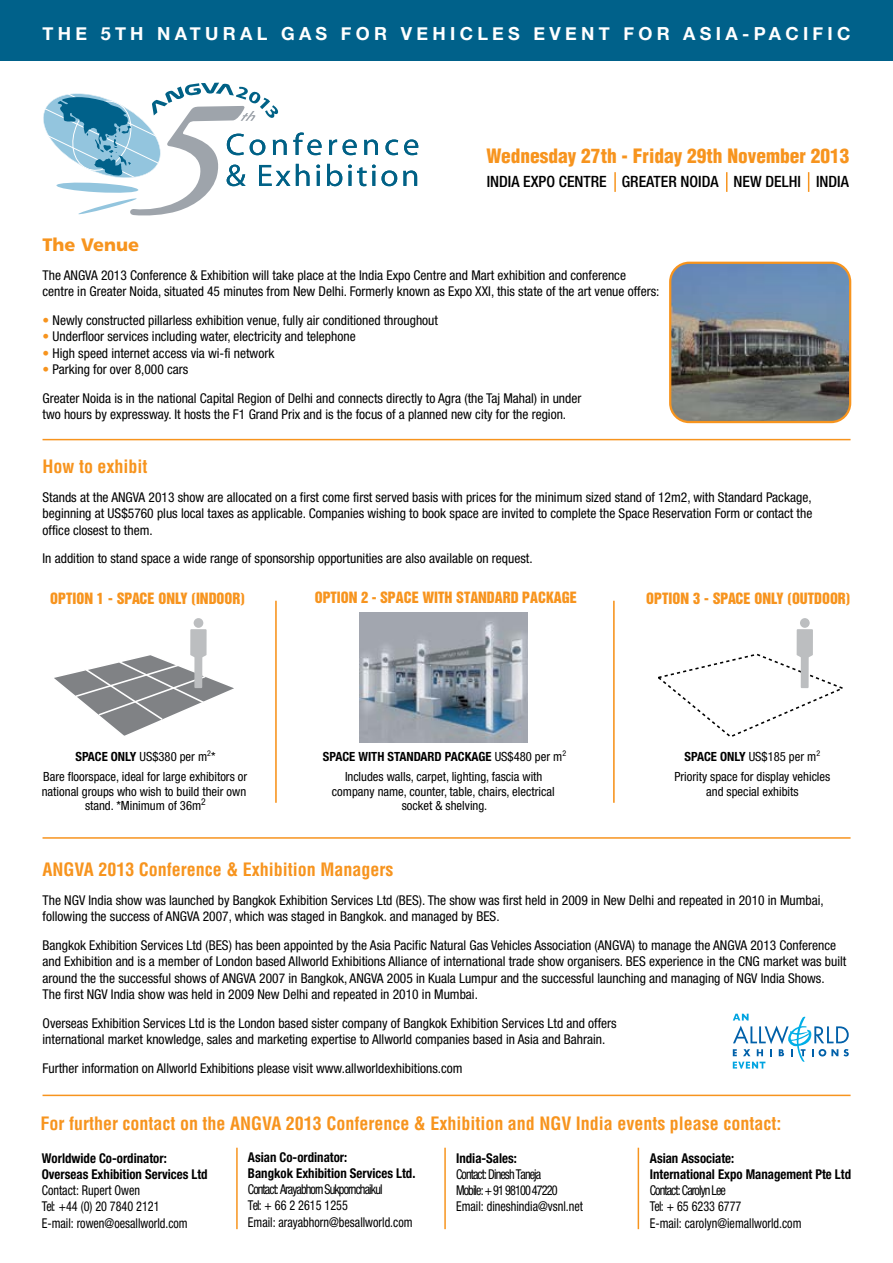
<style>
.page{position:relative;width:893px;height:1263px;background:#fff}
.page>*{position:absolute;margin:0;border:0;box-sizing:border-box;transform-origin:0 0}
.t1{font:900 condensed 19.35px "Helvetica";color:#f7941e}
.t2{font:700 condensed 18px "Helvetica";color:#f7941e}
.t3{font:700 18px "Helvetica Neue";letter-spacing:.24em;color:#fff}
.t4{font:900 18px "Frutiger";color:#f7941e}
.t5{font:500 condensed 15.6px "Helvetica Neue";color:#000}
.t6{font:14.25px "Helvetica Inserat";color:#f7941e}
.t7{font:condensed 13.5px/16.5px "Helvetica Neue";color:#000}
.t8{font:condensed 13.5px/16.2px "Helvetica Neue";color:#000;scale:.9 1}
.t9{font:700 condensed 13.5px/16.2px "Helvetica Neue";color:#000;scale:.95 1}
.t10{font:condensed 13.5px/16.2px "Helvetica Neue";letter-spacing:-.075em;color:#000;scale:.9 1}
.t11{font:condensed 12.6px/20.5px "Helvetica Neue";color:#000;text-align:center}
.s1{font-weight:700;color:#f7941e}
.s2{font-weight:700}
</style>
<div class="page">
<hr style="left:236px;top:1148px;width:2px;height:81px;background:#f7941e">
<hr style="left:444px;top:1148px;width:2px;height:81px;background:#f7941e">
<hr style="left:638px;top:1148px;width:1px;height:81px;background:#f7941e">
<svg style="left:43px;top:83px;width:375px;height:133px"></svg>
<img style="left:670px;top:263px;width:180px;height:159px">
<div style="left:669px;top:262px;width:182px;height:161px;border:2px solid #f7941e;border-radius:19px"></div>
<hr style="left:43px;top:1094px;width:808px;height:2px;background:#f7941e">
<hr style="left:275px;top:601px;width:2px;height:202px;background:#f7941e">
<hr style="left:613px;top:601px;width:2px;height:202px;background:#f7941e">
<svg style="left:54px;top:655px;width:180px;height:81px"></svg>
<div style="left:194px;top:618px;width:9px;height:10px;background:#bcbec0;border-radius:50%"></div>
<div style="left:190px;top:629px;width:17px;height:27px;background:#bcbec0"></div>
<div style="left:194px;top:653px;width:8px;height:35px;background:#bcbec0"></div>
<svg style="left:658px;top:653px;width:185px;height:84px"></svg>
<div style="left:800px;top:618px;width:10px;height:10px;background:#bcbec0;border-radius:50%"></div>
<div style="left:797px;top:629px;width:16px;height:27px;background:#bcbec0"></div>
<div style="left:801px;top:653px;width:8px;height:35px;background:#bcbec0"></div>
<img style="left:360px;top:612px;width:168px;height:130px">
<hr style="left:43px;top:837px;width:808px;height:2px;background:#f7941e">
<hr style="left:43px;top:439px;width:808px;height:1px;background:#f7941e">
<hr style="left:614px;top:172px;width:2px;height:20px;background:#f7941e">
<svg style="left:726px;top:172px;width:1px;height:20px"></svg>
<svg style="left:808px;top:172px;width:1px;height:20px"></svg>
<div style="left:0;top:1px;width:893px;height:60px;background:#00618a"></div>
<svg style="left:733px;top:1014px;width:116px;height:55px"></svg>
<h2 class="t3" style="left:42px;top:22px;width:810px">THE 5TH NATURAL GAS FOR VEHICLES EVENT FOR ASIA-PACIFIC</h2>
<h1 class="t1" style="left:486px;top:143px;width:364px">Wednesday 27th - Friday 29th November 2013</h1>
<p class="t5" style="left:487px;top:172px;width:364px">INDIA EXPO CENTRE GREATER NOIDA NEW DELHI INDIA</p>
<h2 class="t4" style="left:43px;top:234px;width:98px">The Venue</h2>
<p class="t7" style="left:43px;top:267px;width:618px">The ANGVA 2013 Conference &amp; Exhibition will take place at the India Expo Centre and Mart exhibition and conference centre in Greater Noida, situated 45 minutes from New Delhi. Formerly known as Expo XXI, this state of the art venue offers:</p>
<p class="t7" style="left:43px;top:312px;width:397px"><span class="s1">•</span> Newly constructed pillarless exhibition venue, fully air conditioned throughout</p>
<p class="t7" style="left:43px;top:328px;width:315px"><span class="s1">•</span> Underfloor services including water, electricity and telephone</p>
<p class="t7" style="left:43px;top:345px;width:233px"><span class="s1">•</span> High speed internet access via wi-fi network</p>
<p class="t7" style="left:43px;top:355px;width:540px;line-height:28.5px"><span class="s1">•</span> Parking for over 8,000 cars<br>Greater Noida is in the national Capital Region of Delhi and connects directly to Agra (the Taj Mahal) in under</p>
<p class="t7" style="left:43px;top:406px;width:525px">two hours by expressway. It hosts the F1 Grand Prix and is the focus of a planned new city for the region.</p>
<h2 class="t2" style="left:43px;top:456px;width:107px">How to exhibit</h2>
<p class="t7" style="left:43px;top:488px;width:771px;text-align:justify">Stands at the ANGVA 2013 show are allocated on a first come first served basis with prices for the minimum sized stand of 12m2, with Standard Package, beginning at US$5760 plus local taxes as applicable. Companies wishing to book space are invited to complete the Space Reservation Form or contact the office closest to them.</p>
<p class="t7" style="left:43px;top:550px;width:492px">In addition to stand space a wide range of sponsorship opportunities are also available on request.</p>
<p class="t6" style="left:50px;top:589px;width:196px">OPTION 1 - SPACE ONLY (INDOOR)</p>
<p class="t6" style="left:315px;top:588px;width:264px">OPTION 2 - SPACE WITH STANDARD PACKAGE</p>
<p class="t6" style="left:646px;top:589px;width:206px">OPTION 3 - SPACE ONLY (OUTDOOR)</p>
<p class="t11" style="left:43px;top:746px;width:206px"><span class="s2">SPACE ONLY</span> US$380 per m<sup>2</sup>*<br>Bare floorspace, ideal for large exhibitors or</p>
<p class="t11" style="left:42px;top:784px;width:206px;line-height:14.2px">national groups who wish to build their own stand. *Minimum of 36m<sup>2</sup></p>
<p class="t11" style="left:323px;top:746px;width:245px"><span class="s2">SPACE WITH STANDARD PACKAGE</span> US$480 per m<sup>2<br></sup>Includes walls, carpet, lighting, fascia with</p>
<p class="t11" style="left:332px;top:784px;width:224px;line-height:14.2px">company name, counter, table, chairs, electrical socket &amp; shelving.</p>
<p class="t11" style="left:674px;top:746px;width:157px"><span class="s2">SPACE ONLY</span> US$185 per m<sup>2<br></sup>Priority space for display vehicles</p>
<p class="t11" style="left:706px;top:781px;width:94px">and special exhibits</p>
<h2 class="t2" style="left:43px;top:859px;width:352px">ANGVA 2013 Conference &amp; Exhibition Managers</h2>
<p class="t7" style="left:43px;top:892px;width:783px">The NGV India show was launched by Bangkok Exhibition Services Ltd (BES). The show was first held in 2009 in New Delhi and repeated in 2010 in Mumbai, following the success of ANGVA 2007, which was staged in Bangkok. and managed by BES.</p>
<p class="t7" style="left:43px;top:937px;width:805px">Bangkok Exhibition Services Ltd (BES) has been appointed by the Asia Pacific Natural Gas Vehicles Association (ANGVA) to manage the ANGVA 2013 Conference and Exhibition and is a member of London based Allworld Exhibitions Alliance of international trade show organisers. BES experience in the CNG market was built around the the successful shows of ANGVA 2007 in Bangkok, ANGVA 2005 in Kuala Lumpur and the successful launching and managing of NGV India Shows.<br>The first NGV India show was held in 2009 New Delhi and repeated in 2010 in Mumbai.</p>
<p class="t7" style="left:43px;top:1015px;width:576px">Overseas Exhibition Services Ltd is the London based sister company of Bangkok Exhibition Services Ltd and offers international market knowledge, sales and marketing expertise to Allworld companies based in Asia and Bahrain.</p>
<p class="t7" style="left:43px;top:1060px;width:422px">Further information on Allworld Exhibitions please visit www.allworldexhibitions.com</p>
<h2 class="t2" style="left:41px;top:1112px;width:742px">For further contact on the ANGVA 2013 Conference &amp; Exhibition and NGV India events please contact:</h2>
<p class="t9" style="left:42px;top:1149px;width:176px">Worldwide Co-ordinator:<br>Overseas Exhibition Services Ltd</p>
<p class="t8" style="left:42px;top:1182px;width:164px">Contact: Rupert Owen<br>Tel: +44 (0) 20 7840 2121<br>E-mail: rowen@oesallworld.com</p>
<p class="t9" style="left:248px;top:1148px;width:178px">Asian Co-ordinator:<br>Bangkok Exhibition Services Ltd.</p>
<p class="t8" style="left:248px;top:1181px;width:184px">Contact: Arayabhorn Sukpornchaikul<br>Tel: + 66 2 2615 1255<br>Email: arayabhorn@besallworld.com</p>
<p class="t9" style="left:456px;top:1149px;width:66px">India-Sales:</p>
<p class="t10" style="left:456px;top:1166px;width:142px">Contact: Dinesh Taneja<br>Mobile: + 91 98100 47220<br>Email: dineshindia@vsnl.net</p>
<p class="t9" style="left:650px;top:1149px;width:213px">Asian Associate:<br>International Expo Management Pte Ltd</p>
<p class="t8" style="left:650px;top:1182px;width:170px">Contact: Carolyn Lee<br>Tel: + 65 6233 6777<br>E-mail: carolyn@iemallworld.com</p>
</div>
